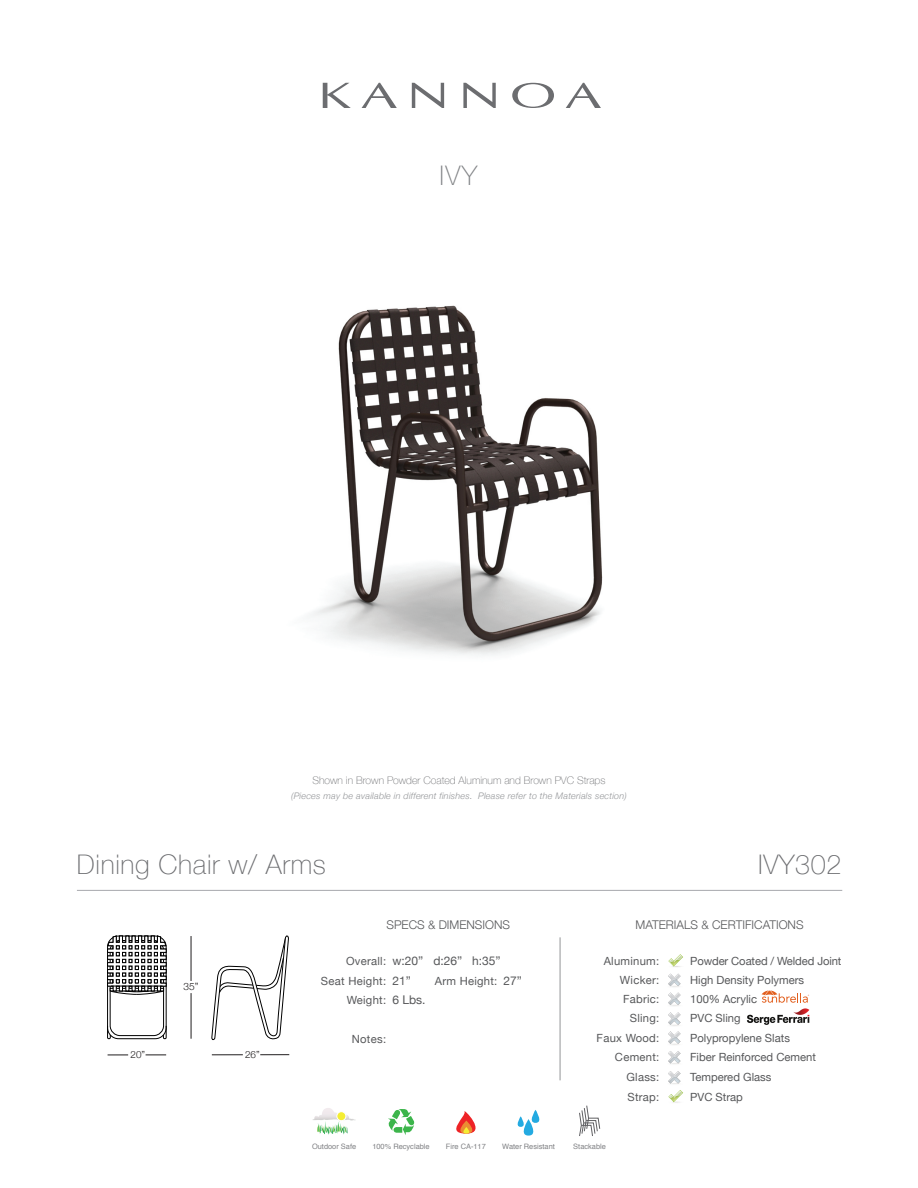
<style>
.page{position:relative;width:918px;height:1188px;background:#fff}
.page>*{position:absolute;margin:0;border:0;box-sizing:border-box;transform-origin:0 0}
.t1{font:100 27px "Helvetica Neue";letter-spacing:.025em;color:#6c6d70}
.t2{font:100 27px "Helvetica Neue";color:#808285}
.t3{font:300 12px "Helvetica Neue";color:#57585a}
.t4{font:12px "Helvetica Neue";color:#57585a}
.t5{font:11.25px/19.6px "Helvetica Neue";color:#57585a}
.t6{font:11.25px/19.5px "Helvetica Neue";letter-spacing:.025em;color:#57585a;text-align:right}
.t7{font:100 10.5px "Helvetica Neue";color:#6c6d70}
.t8{font:300 10.05px "Helvetica Neue";color:#201d1e}
.t9{font:300 9.9px "Helvetica Neue";color:#201d1e}
.t10{font:italic 300 9px "Helvetica Neue";letter-spacing:.025em;color:#939598}
.t11{font:7.35px "Helvetica";color:#818285}
</style>
<div class="page">
<svg style="left:762px;top:990px;width:47px;height:13px"></svg>
<svg style="left:323px;top:83px;width:28px;height:25px"></svg>
<svg style="left:362px;top:83px;width:35px;height:25px"></svg>
<svg style="left:566px;top:83px;width:35px;height:25px"></svg>
<svg style="left:412px;top:83px;width:32px;height:25px"></svg>
<svg style="left:463px;top:83px;width:33px;height:25px"></svg>
<svg style="left:512px;top:83px;width:42px;height:25px"></svg>
<hr style="left:77px;top:890px;width:765px;height:1px;background:#a8a9ad">
<svg style="left:668px;top:954px;width:15px;height:13px"></svg>
<svg style="left:668px;top:1051px;width:13px;height:13px"></svg>
<svg style="left:668px;top:1071px;width:15px;height:31px"></svg>
<svg style="left:668px;top:1012px;width:13px;height:13px"></svg>
<svg style="left:668px;top:974px;width:13px;height:31px"></svg>
<svg style="left:668px;top:1031px;width:13px;height:13px"></svg>
<hr style="left:560px;top:937px;width:1px;height:143px;background:#939598">
<img style="left:747px;top:1008px;width:63px;height:17px">
<svg style="left:388px;top:1109px;width:27px;height:26px"></svg>
<img style="left:313px;top:1108px;width:42px;height:13px">
<svg style="left:317px;top:1121px;width:31px;height:14px"></svg>
<div style="left:337px;top:1112px;width:9px;height:9px;background:#f4ed33;border-radius:50%"></div>
<div style="left:337px;top:1111px;width:9px;height:10px;border:1px solid #fff;border-radius:50%"></div>
<svg style="left:517px;top:1110px;width:23px;height:26px"></svg>
<svg style="left:456px;top:1111px;width:20px;height:23px"></svg>
<svg style="left:579px;top:1105px;width:22px;height:31px"></svg>
<hr style="left:191px;top:936px;width:1px;height:45px;background:#201d1e">
<svg style="left:108px;top:1055px;width:20px;height:1px"></svg>
<svg style="left:146px;top:1055px;width:20px;height:1px"></svg>
<hr style="left:212px;top:1054px;width:31px;height:1px;background:#201d1e">
<hr style="left:191px;top:993px;width:1px;height:46px;background:#201d1e">
<svg style="left:260px;top:1054px;width:29px;height:1px"></svg>
<div style="left:107px;top:936px;width:59px;height:103px;border:1px solid #000;border-radius:11px"></div>
<div style="left:110px;top:940px;width:54px;height:96px;border:1px solid #000;border-radius:10px"></div>
<svg style="left:107px;top:1025px;width:4px;height:14px"></svg>
<svg style="left:163px;top:1025px;width:4px;height:14px"></svg>
<svg style="left:211px;top:935px;width:78px;height:106px"></svg>
<svg style="left:107px;top:935px;width:60px;height:60px"></svg>
<hr style="left:111px;top:986px;width:52px;height:1px;background:#000">
<img style="left:310px;top:305px;width:293px;height:351px">
<h1 class="t2" style="left:439px;top:154px;width:39px">IVY</h1>
<p class="t7" style="left:313px;top:772px;width:294px">Shown in Brown Powder Coated Aluminum and Brown PVC Straps</p>
<p class="t10" style="left:291px;top:789px;width:337px">(Pieces may be available in different finishes. Please refer to the Materials section)</p>
<h1 class="t1" style="left:77px;top:844px;width:250px">Dining Chair w/ Arms</h1>
<h1 class="t1" style="left:758px;top:844px;width:85px">IVY302</h1>
<p class="t8" style="left:183px;top:978px;width:17px">35”</p>
<p class="t9" style="left:131px;top:1046px;width:16px">20”</p>
<p class="t9" style="left:245px;top:1046px;width:16px">26”</p>
<p class="t3" style="left:386px;top:915px;width:125px">SPECS &amp; DIMENSIONS</p>
<p class="t3" style="left:636px;top:915px;width:170px">MATERIALS &amp; CERTIFICATIONS</p>
<p class="t4" style="left:392px;top:952px;width:110px">w:20” d:26” h:35”</p>
<p class="t6" style="left:321px;top:952px;width:67px">Overall:<br>Seat Height:</p>
<p class="t6" style="left:435px;top:971px;width:64px">Arm Height:</p>
<p class="t4" style="left:392px;top:972px;width:20px">21”</p>
<p class="t4" style="left:504px;top:972px;width:20px">27”</p>
<p class="t4" style="left:392px;top:992px;width:35px">6 Lbs.</p>
<p class="t5" style="left:347px;top:991px;width:41px">Weight:</p>
<p class="t5" style="left:352px;top:1030px;width:36px">Notes:</p>
<p class="t6" style="left:604px;top:952px;width:57px">Aluminum:</p>
<p class="t5" style="left:690px;top:952px;width:153px">Powder Coated / Welded Joint</p>
<p class="t6" style="left:597px;top:971px;width:64px">Wicker:<br>Fabric:<br>Sling:<br>Faux Wood:<br>Cement:<br>Glass:<br>Strap:</p>
<p class="t5" style="left:690px;top:971px;width:115px">High Density Polymers</p>
<p class="t5" style="left:690px;top:990px;width:68px">100% Acrylic</p>
<p class="t5" style="left:690px;top:1009px;width:127px">PVC Sling<br>Polypropylene Slats<br>Fiber Reinforced Cement<br>Tempered Glass<br>PVC Strap</p>
<p class="t11" style="left:312px;top:1141px;width:46px">Outdoor Safe</p>
<p class="t11" style="left:372px;top:1141px;width:59px">100% Recyclable</p>
<p class="t11" style="left:446px;top:1141px;width:41px">Fire CA-117</p>
<p class="t11" style="left:502px;top:1141px;width:54px">Water Resistant</p>
<p class="t11" style="left:573px;top:1141px;width:34px">Stackable</p>
</div>
